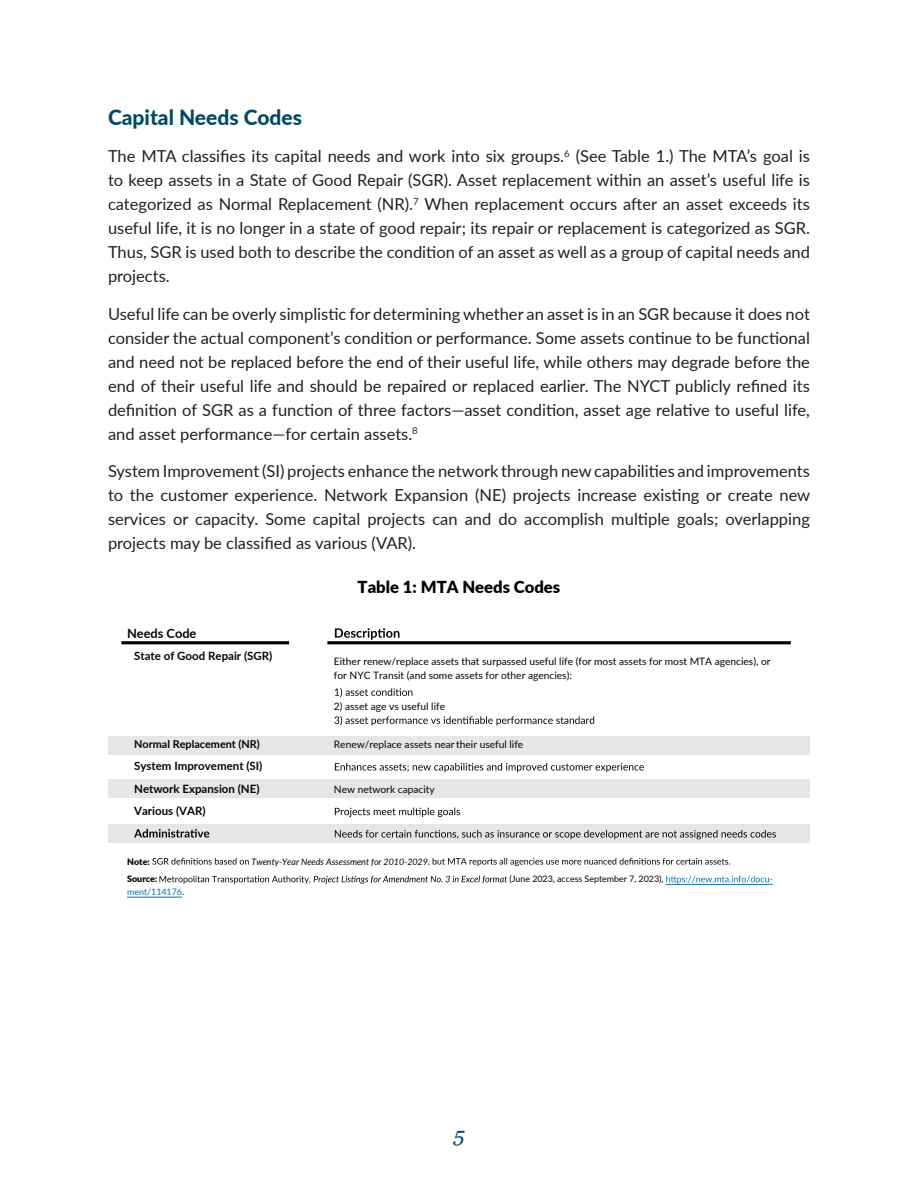
<style>
.page{position:relative;width:918px;height:1188px;background:#fff}
.page>*{position:absolute;margin:0;border:0;box-sizing:border-box;transform-origin:0 0}
.t1{font:800 21px "Lato";color:#004964}
.t2{font:italic 21px "Georgia";color:#004b66}
.t3{font:900 16.65px "Lato";color:#040503}
.t4{font:16.5px/24px "Lato";color:#231f20;text-align:justify}
.t5{font:700 12.75px "Lato";color:#040503}
.t6{font:700 11.55px/22.4px "Lato";color:#040503}
.t7{font:700 10.8px "Lato";color:#040503}
.t8{font:10.2px/14.1px "Lato";color:#040503}
.t9{font:italic 9px "Lato";letter-spacing:-.005em;color:#040503}
.t10{font:9px "Lato";letter-spacing:-.005em;color:#040503}
.t11{font:9px "Lato";letter-spacing:-.005em;color:#0a71ba}
.t12{font:900 9px "Lato";color:#040503}
.s1{color:#040503}
</style>
<div class="page">
<div style="left:108px;top:736px;width:702px;height:18px;background:#e6e6e6"></div>
<div style="left:108px;top:779px;width:702px;height:19px;background:#e6e6e6"></div>
<div style="left:108px;top:824px;width:702px;height:19px;background:#e6e6e6"></div>
<svg style="left:335px;top:628px;width:64px;height:12px"></svg>
<svg style="left:335px;top:688px;width:77px;height:9px"></svg>
<svg style="left:334px;top:716px;width:260px;height:10px"></svg>
<svg style="left:335px;top:763px;width:309px;height:9px"></svg>
<svg style="left:335px;top:808px;width:125px;height:9px"></svg>
<svg style="left:134px;top:829px;width:75px;height:9px"></svg>
<svg style="left:335px;top:830px;width:441px;height:9px"></svg>
<svg style="left:159px;top:876px;width:348px;height:8px"></svg>
<svg style="left:666px;top:876px;width:107px;height:9px"></svg>
<hr style="left:127px;top:897px;width:55px;height:1px;background:#0a71ba">
<svg style="left:152px;top:858px;width:97px;height:7px"></svg>
<svg style="left:428px;top:858px;width:302px;height:8px"></svg>
<hr style="left:121px;top:641px;width:168px;height:3px;background:#040503">
<hr style="left:327px;top:641px;width:464px;height:3px;background:#040503">
<p class="t1" style="left:108px;top:102px;width:195px">Capital Needs Codes</p>
<p class="t4" style="left:108px;top:144px;width:704px">The MTA classifies its capital needs and work into six groups.<sup>6</sup> (See Table 1.) The MTA’s goal is to keep assets in a State of Good Repair (SGR). Asset replacement within an asset’s useful life is categorized as Normal Replacement (NR).<sup>7</sup> When replacement occurs after an asset exceeds its useful life, it is no longer in a state of good repair; its repair or replacement is categorized as SGR.<br>Thus, SGR is used both to describe the condition of an asset as well as a group of capital needs and projects.</p>
<p class="t4" style="left:108px;top:301px;width:703px">Useful life can be overly simplistic for determining whether an asset is in an SGR because it does not consider the actual component’s condition or performance. Some assets continue to be functional and need not be replaced before the end of their useful life, while others may degrade before the end of their useful life and should be repaired or replaced earlier. The NYCT publicly refined its definition of SGR as a function of three factors—asset condition, asset age relative to useful life, and asset performance—for certain assets.<sup>8</sup></p>
<p class="t4" style="left:108px;top:459px;width:704px">System Improvement (SI) projects enhance the network through new capabilities and improvements to the customer experience. Network Expansion (NE) projects increase existing or create new services or capacity. Some capital projects can and do accomplish multiple goals; overlapping projects may be classified as various (VAR).</p>
<p class="t3" style="left:358px;top:575px;width:204px">Table 1: MTA Needs Codes</p>
<p class="t5" style="left:127px;top:624px;width:71px">Needs Code</p>
<p class="t6" style="left:134px;top:644px;width:140px">State of Good Repair (SGR)</p>
<p class="t8" style="left:334px;top:653px;width:438px">Either renew/replace assets that surpassed useful life (for most assets for most MTA agencies), or for NYC Transit (and some assets for other agencies):</p>
<p class="t8" style="left:334px;top:699px;width:113px">2) asset age vs useful life</p>
<p class="t7" style="left:134px;top:736px;width:127px">Normal Replacement (NR)</p>
<p class="t8" style="left:334px;top:737px;width:191px">Renew/replace assets neartheir useful life</p>
<p class="t6" style="left:134px;top:755px;width:130px">System Improvement (SI)<br>Network Expansion (NE)</p>
<p class="t8" style="left:334px;top:782px;width:102px">New network capacity</p>
<p class="t6" style="left:134px;top:799px;width:73px">Various (VAR)</p>
<p class="t12" style="left:127px;top:854px;width:24px">Note:</p>
<p class="t9" style="left:252px;top:855px;width:178px">Twenty-Year Needs Assessment for 2010-2029</p>
<p class="t12" style="left:127px;top:872px;width:32px">Source:</p>
<p class="t10" style="left:510px;top:873px;width:156px">(June 2023, access September 7, 2023),</p>
<p class="t11" style="left:769px;top:873px;width:5px">-</p>
<p class="t11" style="left:127px;top:885px;width:58px">ment/114176<span class="s1">.</span></p>
<p class="t2" style="left:453px;top:1121px;width:13px">5</p>
</div>
